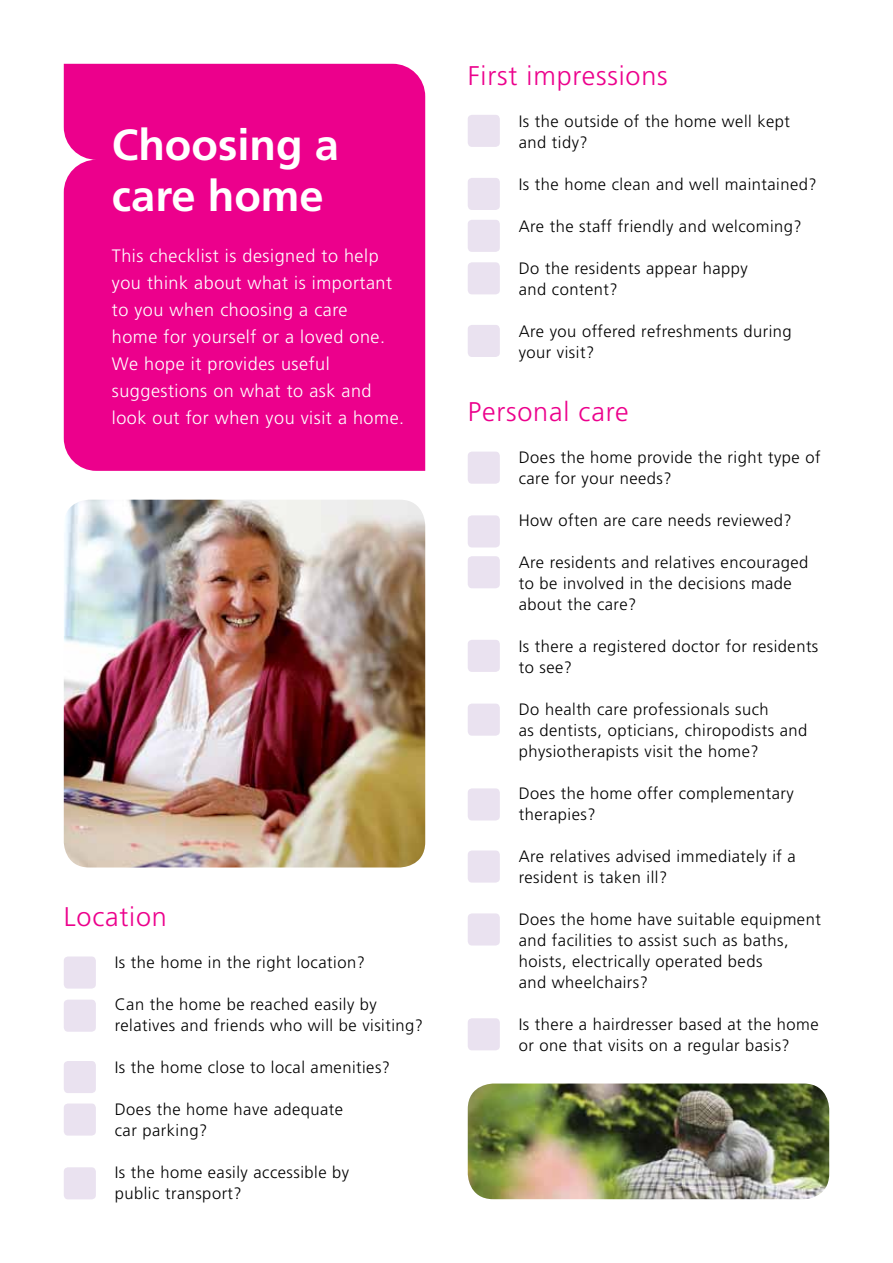
<style>
.page{position:relative;width:893px;height:1263px;background:#fff}
.page>*{position:absolute;margin:0;border:0;box-sizing:border-box;transform-origin:0 0}
.t1{font:700 43.5px/51px "Frutiger";color:#fff}
.t2{font:300 27px "Frutiger";letter-spacing:.03em;color:#ec008c}
.t3{font:300 18px/27px "Frutiger";letter-spacing:.03em;color:#fff}
.t4{font:300 16.5px/21px "Frutiger";letter-spacing:.03em;color:#000}
</style>
<div class="page">
<div style="left:64px;top:64px;width:361px;height:407px;background:#ec008c"></div>
<img style="left:64px;top:500px;width:361px;height:367px">
<img style="left:468px;top:1083px;width:361px;height:116px">
<div style="left:468px;top:452px;width:32px;height:32px;background:#eae2f0;border-radius:4px"></div>
<div style="left:468px;top:515px;width:32px;height:32px;background:#eae2f0;border-radius:4px"></div>
<div style="left:468px;top:556px;width:32px;height:32px;background:#eae2f0;border-radius:4px"></div>
<div style="left:468px;top:640px;width:32px;height:32px;background:#eae2f0;border-radius:4px"></div>
<div style="left:468px;top:704px;width:32px;height:32px;background:#eae2f0;border-radius:4px"></div>
<div style="left:468px;top:788px;width:32px;height:32px;background:#eae2f0;border-radius:4px"></div>
<div style="left:468px;top:850px;width:32px;height:32px;background:#eae2f0;border-radius:4px"></div>
<div style="left:468px;top:913px;width:32px;height:32px;background:#eae2f0;border-radius:4px"></div>
<div style="left:468px;top:1018px;width:32px;height:32px;background:#eae2f0;border-radius:4px"></div>
<div style="left:64px;top:956px;width:32px;height:32px;background:#eae2f0;border-radius:4px"></div>
<div style="left:64px;top:1000px;width:32px;height:32px;background:#eae2f0;border-radius:4px"></div>
<div style="left:64px;top:1061px;width:32px;height:32px;background:#eae2f0;border-radius:4px"></div>
<div style="left:64px;top:1103px;width:32px;height:32px;background:#eae2f0;border-radius:4px"></div>
<div style="left:64px;top:1167px;width:32px;height:32px;background:#eae2f0;border-radius:4px"></div>
<div style="left:468px;top:115px;width:32px;height:32px;background:#eae2f0;border-radius:4px"></div>
<div style="left:468px;top:178px;width:32px;height:32px;background:#eae2f0;border-radius:4px"></div>
<div style="left:468px;top:220px;width:32px;height:32px;background:#eae2f0;border-radius:4px"></div>
<div style="left:468px;top:262px;width:32px;height:32px;background:#eae2f0;border-radius:4px"></div>
<div style="left:468px;top:325px;width:32px;height:32px;background:#eae2f0;border-radius:4px"></div>
<h1 class="t1" style="left:112px;top:119px;width:229px">Choosing a care home</h1>
<p class="t3" style="left:112px;top:242px;width:294px">This checklist is designed to help you think about what is important to you when choosing a care<br>home for yourself or a loved one.<br>We hope it provides useful suggestions on what to ask and look out for when you visit a home.</p>
<h2 class="t2" style="left:64px;top:902px;width:105px">Location</h2>
<p class="t4" style="left:115px;top:952px;width:252px">Is the home in the right location?</p>
<p class="t4" style="left:115px;top:994px;width:310px">Can the home be reached easily by relatives and friends who will be visiting?</p>
<p class="t4" style="left:115px;top:1057px;width:277px">Is the home close to local amenities?</p>
<p class="t4" style="left:115px;top:1099px;width:230px">Does the home have adequate car parking?</p>
<p class="t4" style="left:115px;top:1162px;width:236px">Is the home easily accessible by public transport?</p>
<h2 class="t2" style="left:468px;top:60px;width:201px">First impressions</h2>
<p class="t4" style="left:519px;top:111px;width:273px">Is the outside of the home well kept and tidy?</p>
<p class="t4" style="left:519px;top:174px;width:299px">Is the home clean and well maintained?</p>
<p class="t4" style="left:519px;top:216px;width:285px">Are the staff friendly and welcoming?</p>
<p class="t4" style="left:519px;top:258px;width:231px">Do the residents appear happy and content?</p>
<p class="t4" style="left:519px;top:321px;width:274px">Are you offered refreshments during your visit?</p>
<h2 class="t2" style="left:468px;top:396px;width:162px">Personal care</h2>
<p class="t4" style="left:519px;top:447px;width:303px">Does the home provide the right type of care for your needs?</p>
<p class="t4" style="left:519px;top:510px;width:275px">How often are care needs reviewed?</p>
<p class="t4" style="left:519px;top:552px;width:291px">Are residents and relatives encouraged to be involved in the decisions made about the care?</p>
<p class="t4" style="left:519px;top:636px;width:301px">Is there a registered doctor for residents to see?</p>
<p class="t4" style="left:519px;top:699px;width:290px">Do health care professionals such<br>as dentists, opticians, chiropodists and physiotherapists visit the home?</p>
<p class="t4" style="left:519px;top:783px;width:276px">Does the home offer complementary therapies?</p>
<p class="t4" style="left:519px;top:846px;width:279px">Are relatives advised immediately if a resident is taken ill?</p>
<p class="t4" style="left:519px;top:909px;width:304px">Does the home have suitable equipment and facilities to assist such as baths, hoists, electrically operated beds<br>and wheelchairs?</p>
<p class="t4" style="left:519px;top:1014px;width:301px">Is there a hairdresser based at the home or one that visits on a regular basis?</p>
</div>
